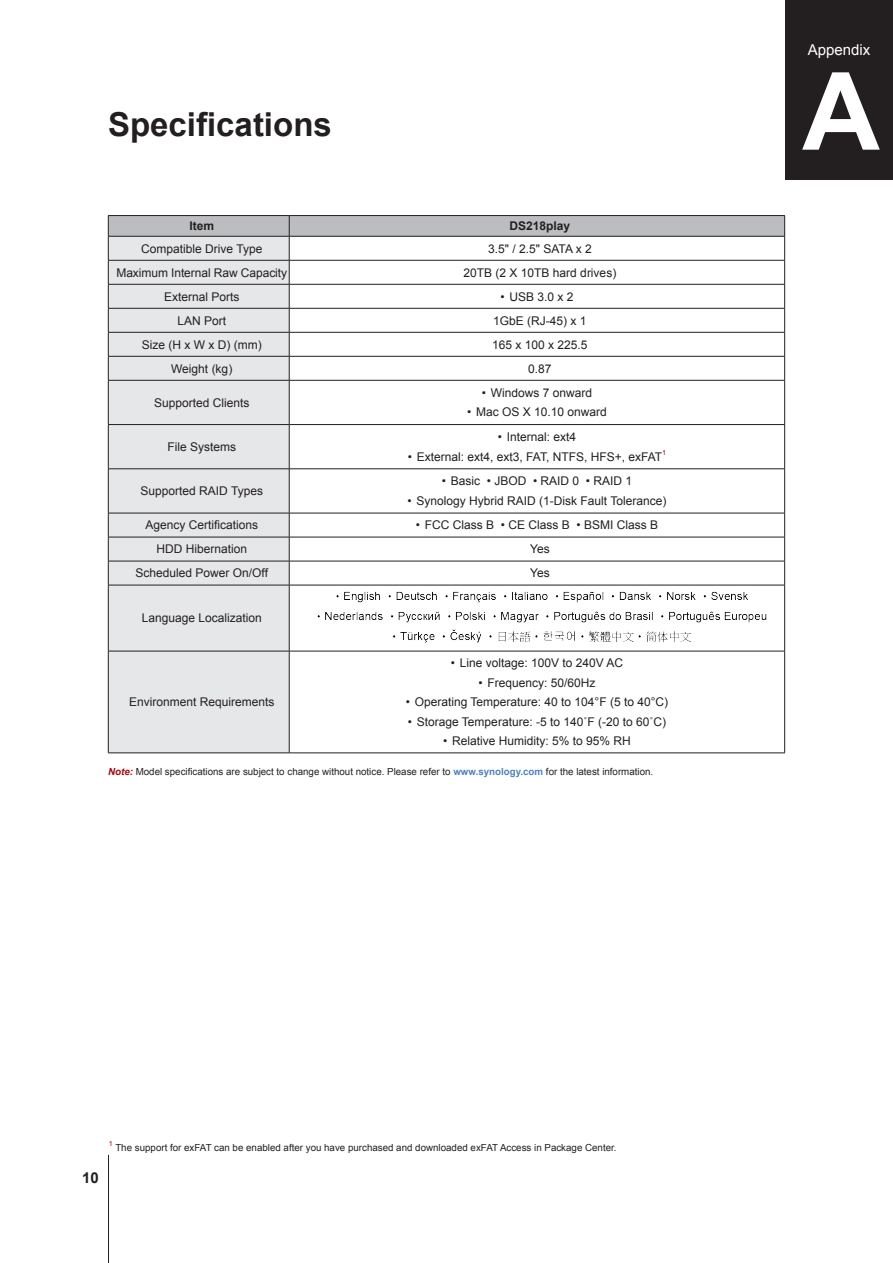
<style>
.page{position:relative;width:893px;height:1263px;background:#fff}
.page>*{position:absolute;margin:0;border:0;box-sizing:border-box;transform-origin:0 0}
.t1{font:700 108px "Arial";color:#fff}
.H1-ChapterTitle{font:700 33px "Arial";color:#231f20}
.t2{font:15px "Arial";color:#fff}
.PageNumber-sidebar{font:700 15px "Arial";color:#231f20}
.xBodyCenter{font:12px "Arial";color:#231f20}
.XHeadCenter{font:700 12px "Arial";color:#231f20}
.AppendixNote{font:9.75px "Arial";color:#231f20}
.AppendixNote-2{font:7.05px "Arial";color:#9d070d}
.s1{font-weight:700;font-style:italic;color:#9d070d}
.s2{font-weight:700;color:#4f81bd}
</style>
<div class="page">
<div style="left:785px;top:0;width:108px;height:180px;background:#231f20"></div>
<hr style="left:108px;top:1155px;width:1px;height:108px;background:#231f20">
<div style="left:109px;top:381px;width:180px;height:372px;background:#e6e7e9"></div>
<hr style="left:108px;top:380px;width:181px;height:1px;background:#231f20">
<hr style="left:108px;top:380px;width:1px;height:44px;background:#231f20">
<hr style="left:289px;top:380px;width:496px;height:1px;background:#231f20">
<hr style="left:289px;top:380px;width:1px;height:44px;background:#231f20">
<hr style="left:784px;top:380px;width:1px;height:44px;background:#231f20">
<hr style="left:108px;top:424px;width:181px;height:1px;background:#231f20">
<hr style="left:108px;top:425px;width:1px;height:44px;background:#231f20">
<hr style="left:289px;top:424px;width:496px;height:1px;background:#231f20">
<hr style="left:289px;top:425px;width:1px;height:44px;background:#231f20">
<hr style="left:784px;top:425px;width:1px;height:44px;background:#231f20">
<hr style="left:108px;top:468px;width:181px;height:1px;background:#231f20">
<hr style="left:108px;top:469px;width:1px;height:44px;background:#231f20">
<hr style="left:289px;top:468px;width:496px;height:1px;background:#231f20">
<hr style="left:289px;top:469px;width:1px;height:44px;background:#231f20">
<hr style="left:784px;top:469px;width:1px;height:44px;background:#231f20">
<hr style="left:108px;top:513px;width:181px;height:1px;background:#231f20">
<hr style="left:289px;top:513px;width:496px;height:1px;background:#231f20">
<hr style="left:108px;top:537px;width:181px;height:1px;background:#231f20">
<hr style="left:289px;top:537px;width:496px;height:1px;background:#231f20">
<hr style="left:108px;top:561px;width:181px;height:1px;background:#231f20">
<svg style="left:108px;top:513px;width:1px;height:72px"></svg>
<hr style="left:289px;top:561px;width:496px;height:1px;background:#231f20">
<svg style="left:289px;top:513px;width:1px;height:72px"></svg>
<svg style="left:784px;top:513px;width:1px;height:72px"></svg>
<hr style="left:108px;top:585px;width:181px;height:1px;background:#231f20">
<hr style="left:108px;top:585px;width:1px;height:66px;background:#231f20">
<hr style="left:289px;top:585px;width:496px;height:1px;background:#231f20">
<hr style="left:289px;top:585px;width:1px;height:66px;background:#231f20">
<hr style="left:784px;top:585px;width:1px;height:66px;background:#231f20">
<hr style="left:108px;top:651px;width:181px;height:1px;background:#231f20">
<hr style="left:108px;top:651px;width:1px;height:102px;background:#231f20">
<hr style="left:289px;top:651px;width:496px;height:1px;background:#231f20">
<hr style="left:289px;top:651px;width:1px;height:102px;background:#231f20">
<hr style="left:784px;top:651px;width:1px;height:102px;background:#231f20">
<hr style="left:108px;top:753px;width:181px;height:1px;background:#231f20">
<hr style="left:289px;top:753px;width:496px;height:1px;background:#231f20">
<hr style="left:108px;top:215px;width:181px;height:1px;background:#231f20">
<hr style="left:289px;top:215px;width:496px;height:1px;background:#231f20">
<svg style="left:108px;top:216px;width:677px;height:164px"></svg>
<hr style="left:108px;top:236px;width:181px;height:1px;background:#231f20">
<hr style="left:289px;top:236px;width:496px;height:1px;background:#231f20">
<img style="left:317px;top:591px;width:449px;height:52px">
<p class="H1-ChapterTitle" style="left:108px;top:102px;width:225px">Specifications</p>
<p class="XHeadCenter" style="left:189px;top:218px;width:26px">Item</p>
<p class="XHeadCenter" style="left:510px;top:218px;width:62px">DS218play</p>
<p class="xBodyCenter" style="left:141px;top:240px;width:123px">Compatible Drive Type</p>
<p class="xBodyCenter" style="left:488px;top:240px;width:105px">3.5" / 2.5" SATA x 2</p>
<p class="xBodyCenter" style="left:116px;top:264px;width:172px">Maximum Internal Raw Capacity</p>
<p class="xBodyCenter" style="left:464px;top:264px;width:154px">20TB (2 X 10TB hard drives)</p>
<p class="xBodyCenter" style="left:164px;top:288px;width:77px">External Ports</p>
<p class="xBodyCenter" style="left:500px;top:288px;width:75px">• USB 3.0 x 2</p>
<p class="xBodyCenter" style="left:177px;top:312px;width:50px">LAN Port</p>
<p class="xBodyCenter" style="left:493px;top:312px;width:95px">1GbE (RJ-45) x 1</p>
<p class="xBodyCenter" style="left:142px;top:336px;width:121px">Size (H x W x D) (mm)</p>
<p class="xBodyCenter" style="left:492px;top:336px;width:97px">165 x 100 x 225.5</p>
<p class="xBodyCenter" style="left:171px;top:360px;width:63px">Weight (kg)</p>
<p class="xBodyCenter" style="left:528px;top:360px;width:25px">0.87</p>
<p class="xBodyCenter" style="left:154px;top:395px;width:97px">Supported Clients</p>
<p class="xBodyCenter" style="left:482px;top:385px;width:112px">• Windows 7 onward</p>
<p class="xBodyCenter" style="left:467px;top:404px;width:141px">• Mac OS X 10.10 onward</p>
<p class="xBodyCenter" style="left:167px;top:439px;width:70px">File Systems</p>
<p class="xBodyCenter" style="left:140px;top:483px;width:124px">Supported RAID Types</p>
<p class="xBodyCenter" style="left:498px;top:429px;width:80px">• Internal: ext4</p>
<p class="xBodyCenter" style="left:408px;top:449px;width:256px">• External: ext4, ext3, FAT, NTFS, HFS+, exFAT</p>
<p class="AppendixNote-2" style="left:662px;top:448px;width:5px">1</p>
<p class="xBodyCenter" style="left:442px;top:473px;width:192px">• Basic • JBOD • RAID 0 • RAID 1</p>
<p class="xBodyCenter" style="left:407px;top:493px;width:260px">• Synology Hybrid RAID (1-Disk Fault Tolerance)</p>
<p class="xBodyCenter" style="left:145px;top:517px;width:114px">Agency Certifications</p>
<p class="xBodyCenter" style="left:416px;top:517px;width:244px">• FCC Class B • CE Class B • BSMI Class B</p>
<p class="xBodyCenter" style="left:156px;top:541px;width:92px">HDD Hibernation</p>
<p class="xBodyCenter" style="left:530px;top:541px;width:21px">Yes</p>
<p class="xBodyCenter" style="left:135px;top:565px;width:134px">Scheduled Power On/Off</p>
<p class="xBodyCenter" style="left:530px;top:565px;width:21px">Yes</p>
<p class="xBodyCenter" style="left:142px;top:610px;width:122px">Language Localization</p>
<p class="xBodyCenter" style="left:451px;top:655px;width:174px">• Line voltage: 100V to 240V AC</p>
<p class="xBodyCenter" style="left:478px;top:675px;width:119px">• Frequency: 50/60Hz</p>
<p class="xBodyCenter" style="left:406px;top:694px;width:264px">• Operating Temperature: 40 to 104°F (5 to 40°C)</p>
<p class="xBodyCenter" style="left:408px;top:714px;width:260px">• Storage Temperature: -5 to 140˚F (-20 to 60˚C)</p>
<p class="xBodyCenter" style="left:443px;top:733px;width:189px">• Relative Humidity: 5% to 95% RH</p>
<p class="AppendixNote" style="left:108px;top:765px;width:547px"><span class="s1">Note:</span> Model specifications are subject to change without notice. Please refer to <span class="s2">www.synology.com</span> for the latest information.</p>
<p class="xBodyCenter" style="left:129px;top:694px;width:147px">Environment Requirements</p>
<p class="t2" style="left:808px;top:40px;width:64px">Appendix</p>
<h1 class="t1" style="left:802px;top:40px;width:79px">A</h1>
<p class="PageNumber-sidebar" style="left:82px;top:1168px;width:18px">10</p>
<p class="AppendixNote-2" style="left:109px;top:1138px;width:5px">1</p>
<p class="AppendixNote" style="left:115px;top:1141px;width:503px">The support for exFAT can be enabled after you have purchased and downloaded exFAT Access in Package Center.</p>
</div>
